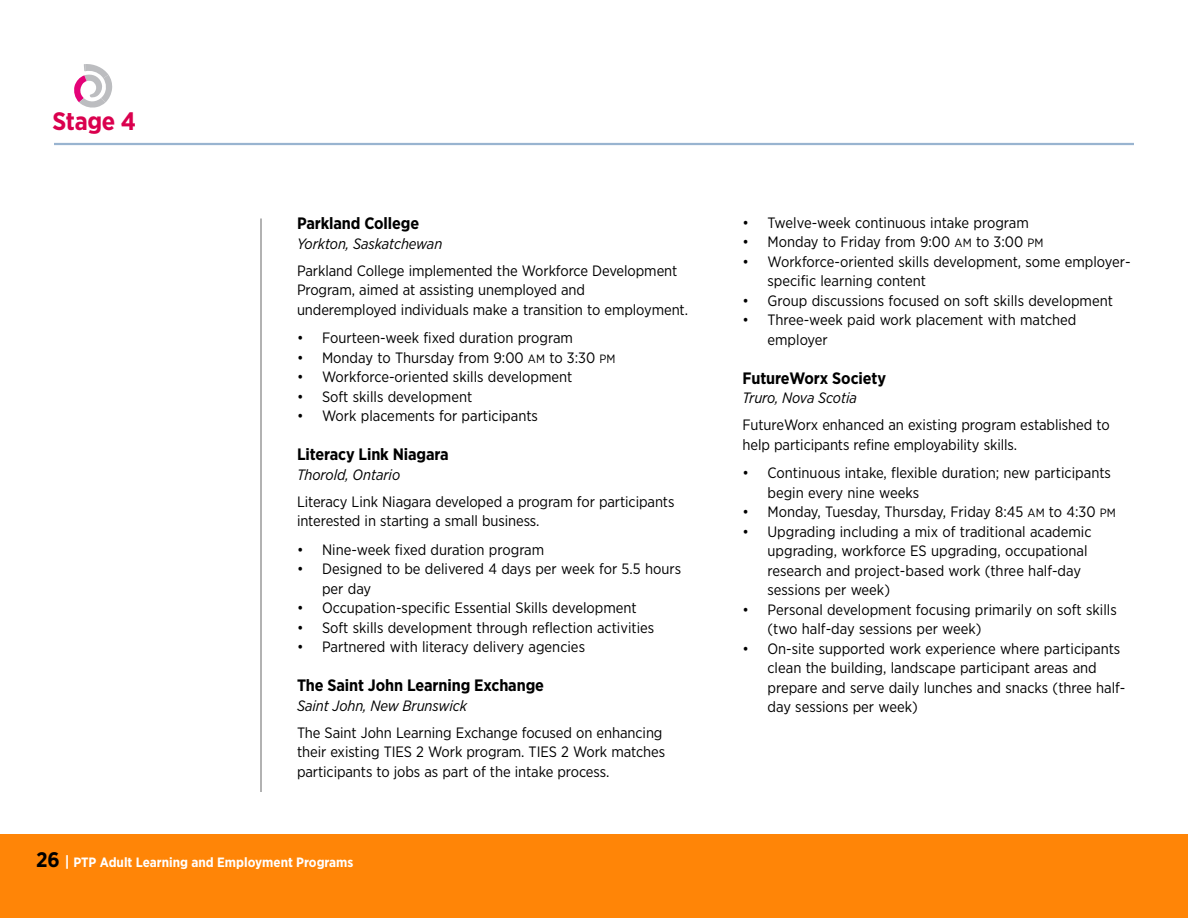
<style>
.page{position:relative;width:1188px;height:918px;background:#fff}
.page>*{position:absolute;margin:0;border:0;box-sizing:border-box;transform-origin:0 0}
.t1{font:700 25.2px "Gotham Narrow";letter-spacing:-.015em;color:#da004e}
.t2{font:700 16.5px "Gotham Narrow";letter-spacing:-.005em;color:#000}
.t3{font:15px/19.5px "Gotham Narrow";color:#000}
.t4{font:italic 15px "Gotham Narrow";letter-spacing:-.005em;color:#000}
.t5{font:700 13.5px "Gotham Narrow";color:#fff}
.s1{font-size:12px}
.s2{font-size:21px;color:#000}
.s3{font-size:15px}
</style>
<div class="page">
<svg style="left:74px;top:64px;width:38px;height:44px"></svg>
<div style="left:0;top:835px;width:1188px;height:83px;background:#ff8507"></div>
<hr style="left:54px;top:143px;width:1080px;height:2px;background:#99b4d0">
<hr style="left:260px;top:218px;width:2px;height:574px;background:#999">
<h1 class="t1" style="left:52px;top:113px;width:85px">Stage 4</h1>
<p class="t2" style="left:297px;top:218px;width:124px">Parkland College</p>
<p class="t4" style="left:297px;top:238px;width:147px">Yorkton, Saskatchewan</p>
<p class="t3" style="left:297px;top:262px;width:393px">Parkland College implemented the Workforce Development<br>Program, aimed at assisting unemployed and underemployed individuals make a transition to employment.</p>
<p class="t3" style="left:297px;top:329px;width:278px">• Fourteen-week fixed duration program</p>
<p class="t3" style="left:297px;top:349px;width:320px">• Monday to Thursday from 9:00 <span class="s1">AM</span> to 3:30 <span class="s1">PM</span></p>
<p class="t3" style="left:297px;top:368px;width:277px">• Workforce-oriented skills development</p>
<p class="t3" style="left:297px;top:388px;width:177px">• Soft skills development</p>
<p class="t3" style="left:297px;top:407px;width:243px">• Work placements for participants</p>
<p class="t2" style="left:297px;top:449px;width:153px">Literacy Link Niagara</p>
<p class="t4" style="left:297px;top:469px;width:105px">Thorold, Ontario</p>
<p class="t3" style="left:297px;top:493px;width:379px">Literacy Link Niagara developed a program for participants interested in starting a small business.</p>
<p class="t3" style="left:297px;top:541px;width:249px">• Nine-week fixed duration program</p>
<p class="t3" style="left:322px;top:560px;width:361px;text-indent:-25px">• Designed to be delivered 4 days per week for 5.5 hours per day</p>
<p class="t3" style="left:297px;top:599px;width:341px">• Occupation-specific Essential Skills development</p>
<p class="t3" style="left:297px;top:619px;width:359px">• Soft skills development through reflection activities</p>
<p class="t3" style="left:297px;top:638px;width:290px">• Partnered with literacy delivery agencies</p>
<p class="t2" style="left:297px;top:680px;width:249px">The Saint John Learning Exchange</p>
<p class="t4" style="left:297px;top:700px;width:172px">Saint John, New Brunswick</p>
<p class="t3" style="left:297px;top:724px;width:370px">The Saint John Learning Exchange focused on enhancing their existing TIES 2 Work program. TIES 2 Work matches participants to jobs as part of the intake process.</p>
<p class="t5" style="left:36px;top:858px;width:319px"><span class="s2">26</span> <span class="s3">|</span> PTP Adult Learning and Employment Programs</p>
<p class="t3" style="left:742px;top:214px;width:288px">• Twelve-week continuous intake program</p>
<p class="t3" style="left:742px;top:234px;width:303px">• Monday to Friday from 9:00 <span class="s1">AM</span> to 3:00 <span class="s1">PM</span></p>
<p class="t3" style="left:767px;top:253px;width:365px;text-indent:-25px">• Workforce-oriented skills development, some employer&shy;specific learning content</p>
<p class="t3" style="left:742px;top:292px;width:372px">• Group discussions focused on soft skills development</p>
<p class="t3" style="left:767px;top:312px;width:310px;text-indent:-25px">• Three-week paid work placement with matched employer</p>
<p class="t2" style="left:742px;top:372px;width:145px">FutureWorx Society</p>
<p class="t4" style="left:742px;top:393px;width:116px">Truro, Nova Scotia</p>
<p class="t3" style="left:742px;top:417px;width:369px">FutureWorx enhanced an existing program established to help participants refine employability skills.</p>
<p class="t3" style="left:767px;top:465px;width:345px;text-indent:-25px">• Continuous intake, flexible duration; new participants begin every nine weeks</p>
<p class="t3" style="left:742px;top:504px;width:375px">• Monday, Tuesday, Thursday, Friday 8:45 <span class="s1">AM</span> to 4:30 <span class="s1">PM</span></p>
<p class="t3" style="left:767px;top:523px;width:326px;text-indent:-25px">• Upgrading including a mix of traditional academic upgrading, workforce ES upgrading, occupational research and project-based work (three half-day sessions per week)</p>
<p class="t3" style="left:767px;top:601px;width:351px;text-indent:-25px">• Personal development focusing primarily on soft skills (two half-day sessions per week)</p>
<p class="t3" style="left:767px;top:640px;width:360px;text-indent:-25px">• On-site supported work experience where participants clean the building, landscape participant areas and prepare and serve daily lunches and snacks (three half&shy;day sessions per week)</p>
</div>
